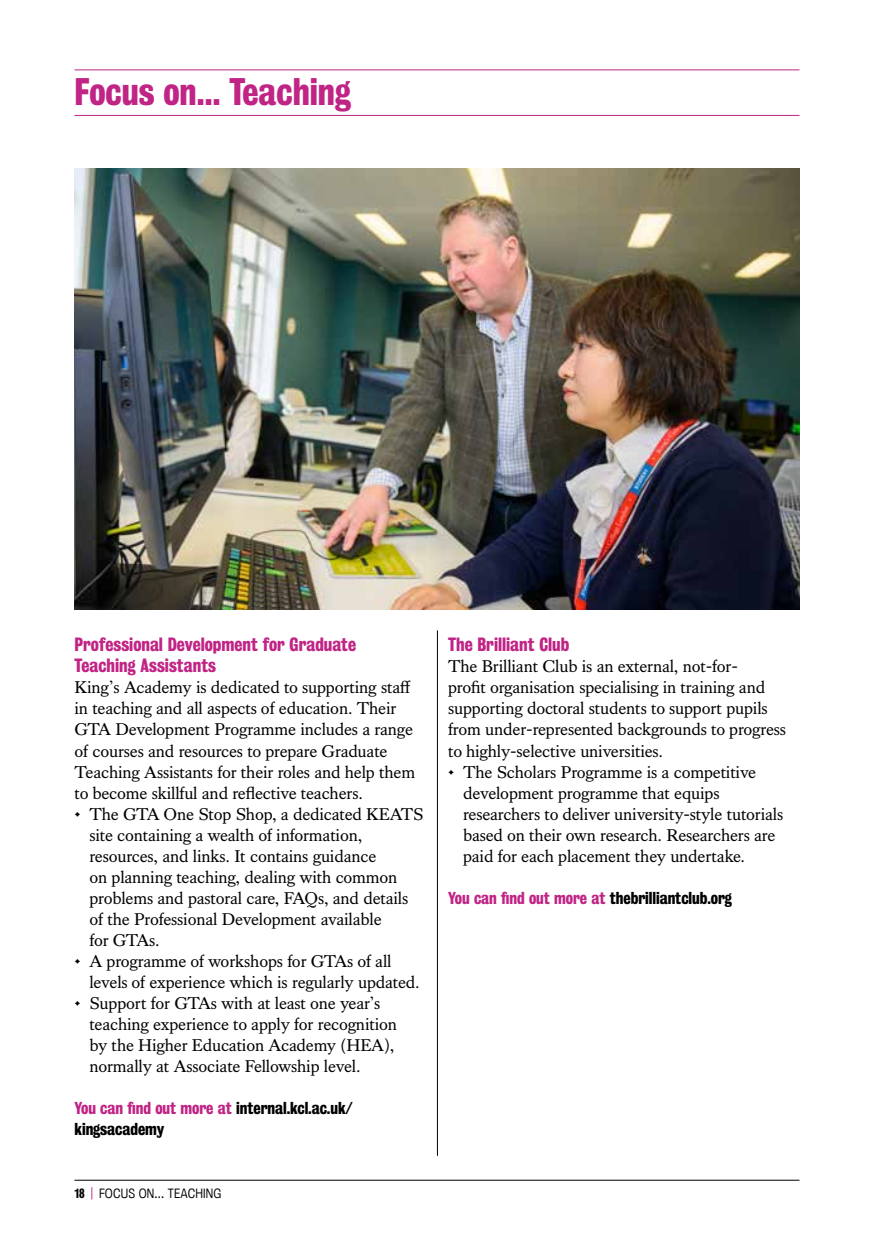
<style>
.page{position:relative;width:874px;height:1241px;background:#fff}
.page>*{position:absolute;margin:0;border:0;box-sizing:border-box;transform-origin:0 0}
.t1{font:35px "Kings Bureau Grot Three Seven";color:#c02485}
.t2{font:17.5px/21px "Kings Caslon Text";letter-spacing:-.01em;color:#000}
.t3{font:17.5px/21px "Kings Bureau Grot Three Seven";color:#c02485}
.t4{font:15.75px/21px "Kings Bureau Grot Three Seven";letter-spacing:-.005em;color:#000}
.t5{font:12.25px "Kings Bureau Grot Five One";letter-spacing:.01em;color:#000}
.s1{color:#c02485}
.s2{font-family:"Kings Bureau Grot Three Seven"}
</style>
<div class="page">
<hr style="left:74px;top:1179px;width:725px;height:1px;background:#000">
<hr style="left:74px;top:69px;width:725px;height:1px;background:#c02485">
<hr style="left:74px;top:115px;width:725px;height:1px;background:#c02485">
<hr style="left:437px;top:630px;width:1px;height:525px;background:#000">
<img style="left:74px;top:168px;width:725px;height:441px">
<h1 class="t1" style="left:74px;top:71px;width:278px">Focus on… Teaching</h1>
<p class="t3" style="left:74px;top:634px;width:283px">Professional Development for Graduate<br>Teaching Assistants</p>
<p class="t2" style="left:74px;top:677px;width:342px">King’s Academy is dedicated to supporting staff in teaching and all aspects of education. Their GTA Development Programme includes a range of courses and resources to prepare Graduate Teaching Assistants for their roles and help them to become skillful and reflective teachers.</p>
<p class="t2" style="left:89px;top:803px;width:335px;text-indent:-15px">• The GTA One Stop Shop, a dedicated KEATS site containing a wealth of information, resources, and links. It contains guidance<br>on planning teaching, dealing with common problems and pastoral care, FAQs, and details of the Professional Development available<br>for GTAs.</p>
<p class="t2" style="left:89px;top:950px;width:331px;text-indent:-15px">• A programme of workshops for GTAs of all levels of experience which is regularly updated.</p>
<p class="t2" style="left:89px;top:992px;width:309px;text-indent:-15px">• Support for GTAs with at least one year’s teaching experience to apply for recognition by the Higher Education Academy (HEA), normally at Associate Fellowship level.</p>
<p class="t4" style="left:74px;top:1097px;width:280px"><span class="s1">You can find out more at</span> internal.kcl.ac.uk/ kingsacademy</p>
<p class="t5" style="left:74px;top:1186px;width:148px"><span class="s2">18</span> <span class="s1">|</span> FOCUS ON... TEACHING</p>
<p class="t3" style="left:448px;top:634px;width:122px">The Brilliant Club</p>
<p class="t2" style="left:448px;top:656px;width:339px">The Brilliant Club is an external, not-for-<br>profit organisation specialising in training and supporting doctoral students to support pupils from under-represented backgrounds to progress to highly-selective universities.</p>
<p class="t2" style="left:463px;top:761px;width:321px;text-indent:-15px">• The Scholars Programme is a competitive development programme that equips researchers to deliver university-style tutorials based on their own research. Researchers are paid for each placement they undertake.</p>
<p class="t4" style="left:448px;top:887px;width:285px"><span class="s1">You can find out more at</span> thebrilliantclub.org</p>
</div>
